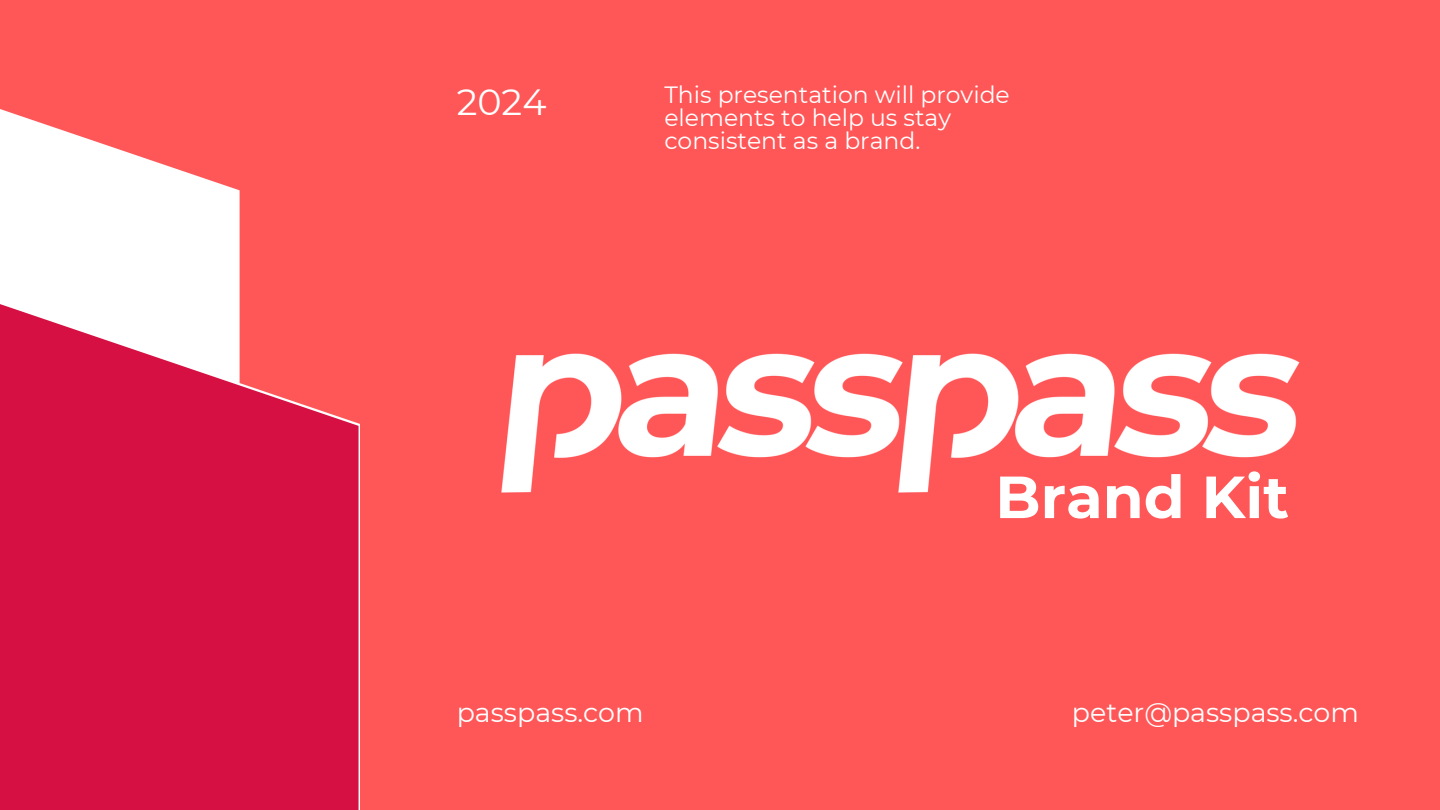
<style>
.page{position:relative;width:1440px;height:810px;background:#ff5758}
.page>*{position:absolute;margin:0;border:0;box-sizing:border-box;transform-origin:0 0}
.t1{font:700 59.3px "Montserrat";color:#fff}
.t2{font:36.5px "Montserrat";color:#fff}
.t3{font:26.9px "Montserrat";color:#fff}
.t4{font:23.5px/23.2px "Montserrat";color:#fff}
</style>
<div class="page">
<svg style="left:0;top:109px;width:240px;height:174px;fill:#fff"></svg>
<svg style="left:0;top:283px;width:360px;height:527px;background:#dc2954"></svg>
<img style="left:501px;top:353px;width:799px;height:140px">
<h1 class="t2" style="left:457px;top:79px;width:91px">2024</h1>
<h3 class="t4" style="left:664px;top:83px;width:347px">This presentation will provide elements to help us stay consistent as a brand.</h3>
<p class="t3" style="left:457px;top:696px;width:188px">passpass.com</p>
<h2 class="t1" style="left:995px;top:461px;width:295px">Brand Kit</h2>
<h3 class="t3" style="left:1072px;top:696px;width:289px">peter@passpass.com</h3>
</div>
